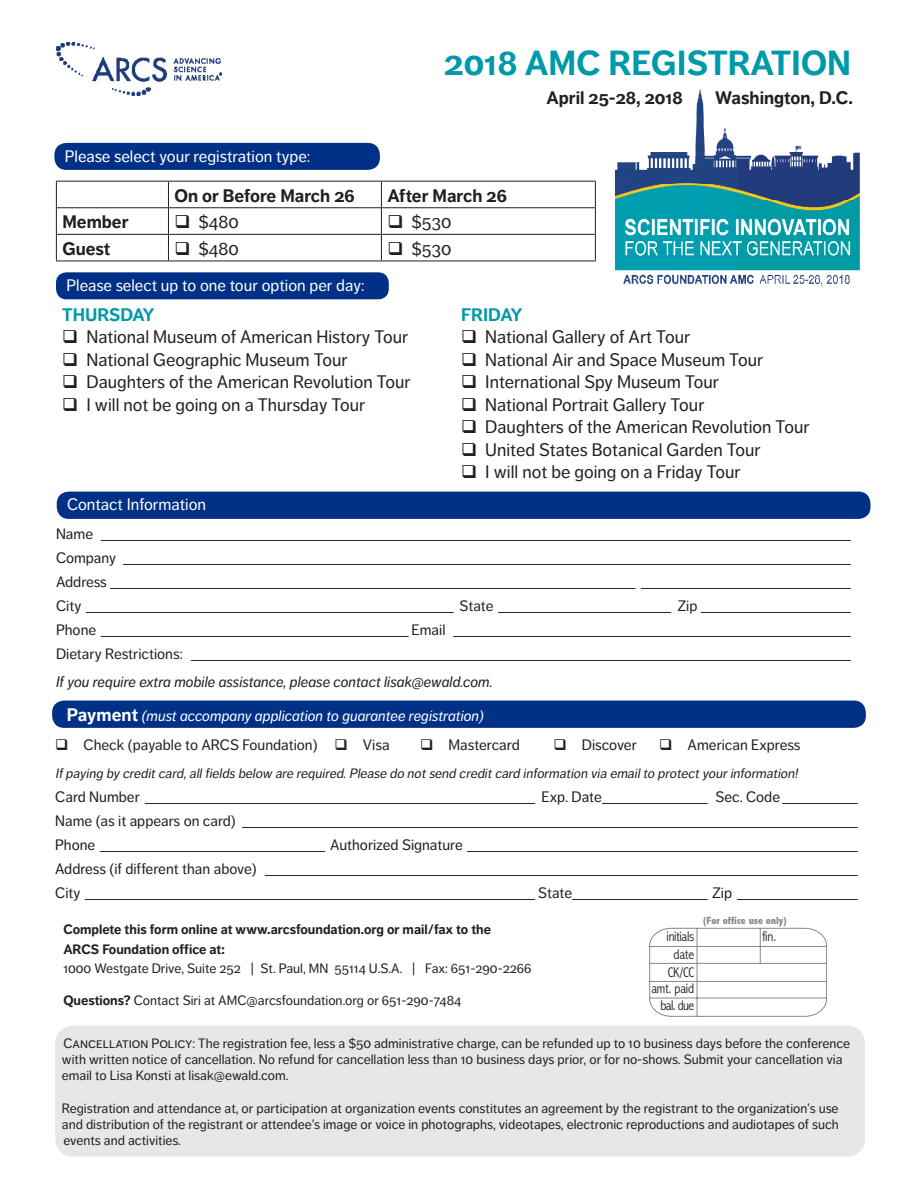
<style>
.page{position:relative;width:918px;height:1188px;background:#fff}
.page>*{position:absolute;margin:0;border:0;box-sizing:border-box;transform-origin:0 0}
.t1{font:700 34.5px "Dagny Pro";color:#0099a9}
.t2{font:18px "Dagny Pro";color:#231f20}
.t3{font:700 18px "Dagny Pro";color:#231f20}
.t4{font:700 18px "Dagny Pro";color:#0099a9}
.t5{font:16.5px "Dagny Pro";color:#fff}
.t6{font:15px/24px "Dagny Pro";color:#231f20;text-align:justify}
.t7{font:italic 15px "Dagny Pro";color:#231f20}
.t8{font:italic 15px "Dagny Pro";color:#fff}
.t9{font:300 condensed 14.1px/17.7px "Abadi";letter-spacing:-.02em;color:#231f20;text-align:center}
.t10{font:13.5px/16.2px "Dagny Pro";color:#231f20}
.t11{font:italic 13.5px "Dagny Pro";color:#231f20}
.t12{font:700 13.5px/19.5px "Dagny Pro";color:#231f20}
.t13{font:800 condensed 10.65px "Abadi";color:#86888b}
.s1{font-weight:700;font-style:normal;font-size:18px}
.s2{font-weight:700}
</style>
<div class="page">
<img style="left:56px;top:43px;width:165px;height:53px">
<div style="left:55px;top:1026px;width:810px;height:130px;background:#e6e7e9;border-radius:18px"></div>
<div style="left:54px;top:143px;width:326px;height:27px;background:#003186;border-radius:12px"></div>
<hr style="left:56px;top:181px;width:112px;height:1px;background:#231f20">
<hr style="left:168px;top:181px;width:213px;height:1px;background:#231f20">
<hr style="left:381px;top:181px;width:215px;height:1px;background:#231f20">
<hr style="left:56px;top:207px;width:112px;height:1px;background:#231f20">
<hr style="left:168px;top:207px;width:213px;height:1px;background:#231f20">
<hr style="left:381px;top:207px;width:215px;height:1px;background:#231f20">
<hr style="left:56px;top:234px;width:112px;height:1px;background:#231f20">
<svg style="left:56px;top:182px;width:1px;height:79px"></svg>
<hr style="left:168px;top:234px;width:213px;height:1px;background:#231f20">
<svg style="left:168px;top:182px;width:1px;height:79px"></svg>
<hr style="left:381px;top:234px;width:215px;height:1px;background:#231f20">
<svg style="left:381px;top:182px;width:1px;height:79px"></svg>
<svg style="left:595px;top:182px;width:1px;height:79px"></svg>
<hr style="left:56px;top:261px;width:112px;height:1px;background:#231f20">
<hr style="left:168px;top:261px;width:213px;height:1px;background:#231f20">
<hr style="left:381px;top:261px;width:215px;height:1px;background:#231f20">
<svg style="left:649px;top:928px;width:178px;height:89px"></svg>
<div style="left:52px;top:701px;width:814px;height:27px;background:#003186;border-radius:12px"></div>
<div style="left:57px;top:492px;width:814px;height:27px;background:#003186;border-radius:12px"></div>
<img style="left:615px;top:89px;width:245px;height:197px">
<div style="left:56px;top:272px;width:333px;height:27px;background:#003186;border-radius:10px"></div>
<h1 class="t1" style="left:444px;top:43px;width:408px">2018 AMC REGISTRATION</h1>
<p class="t3" style="left:547px;top:87px;width:138px">April 25-28, 2018</p>
<p class="t3" style="left:715px;top:87px;width:139px">Washington, D.C.</p>
<p class="t5" style="left:65px;top:147px;width:247px">Please select your registration type:</p>
<p class="t3" style="left:174px;top:185px;width:182px">On or Before March 26</p>
<p class="t3" style="left:387px;top:185px;width:121px">After March 26</p>
<p class="t3" style="left:62px;top:211px;width:68px">Member</p>
<p class="t2" style="left:174px;top:212px;width:66px">❑ $480</p>
<p class="t2" style="left:387px;top:212px;width:66px">❑ $530</p>
<p class="t3" style="left:62px;top:238px;width:49px">Guest</p>
<p class="t2" style="left:174px;top:238px;width:66px">❑ $480</p>
<p class="t2" style="left:387px;top:238px;width:66px">❑ $530</p>
<p class="t5" style="left:67px;top:276px;width:300px">Please select up to one tour option per day:</p>
<p class="t4" style="left:62px;top:304px;width:94px">THURSDAY</p>
<p class="t2" style="left:62px;top:327px;width:348px">❑ National Museum of American History Tour</p>
<p class="t2" style="left:62px;top:349px;width:287px">❑ National Geographic Museum Tour</p>
<p class="t2" style="left:62px;top:372px;width:350px">❑ Daughters of the American Revolution Tour</p>
<p class="t2" style="left:62px;top:394px;width:305px">❑ I will not be going on a Thursday Tour</p>
<p class="t4" style="left:461px;top:304px;width:63px">FRIDAY</p>
<p class="t2" style="left:461px;top:327px;width:231px">❑ National Gallery of Art Tour</p>
<p class="t2" style="left:461px;top:349px;width:304px">❑ National Air and Space Museum Tour</p>
<p class="t2" style="left:461px;top:372px;width:259px">❑ International Spy Museum Tour</p>
<p class="t2" style="left:461px;top:394px;width:245px">❑ National Portrait Gallery Tour</p>
<p class="t2" style="left:461px;top:417px;width:350px">❑ Daughters of the American Revolution Tour</p>
<p class="t2" style="left:461px;top:439px;width:301px">❑ United States Botanical Garden Tour</p>
<p class="t2" style="left:461px;top:462px;width:281px">❑ I will not be going on a Friday Tour</p>
<p class="t5" style="left:67px;top:494px;width:141px">Contact Information</p>
<p class="t6" style="left:56px;top:521px;width:797px">Name ____________________________________________________________________________________________________ Company _________________________________________________________________________________________________ Address ______________________________________________________________________ ____________________________ City _________________________________________________ State _______________________ Zip ____________________ Phone _________________________________________ Email _____________________________________________________ Dietary Restrictions: ________________________________________________________________________________________</p>
<p class="t7" style="left:56px;top:673px;width:438px">If you require extra mobile assistance, please contact lisak@ewald.com.</p>
<p class="t8" style="left:67px;top:708px;width:419px"><span class="s1">Payment</span> (must accompany application to guarantee registration)</p>
<p class="t6" style="left:55px;top:733px;width:336px">❑ Check (payable to ARCS Foundation) ❑ Visa</p>
<p class="t6" style="left:420px;top:733px;width:101px">❑ Mastercard</p>
<p class="t6" style="left:554px;top:733px;width:85px">❑ Discover</p>
<p class="t6" style="left:659px;top:733px;width:143px">❑ American Express</p>
<p class="t11" style="left:55px;top:766px;width:747px">Ifpaying by creditcard,allfields below are required.Please do notsend creditcard information via emailto protectyourinformation!</p>
<p class="t6" style="left:55px;top:785px;width:804px">Card Number ____________________________________________________ Exp. Date______________ Sec. Code __________ Name (as it appears on card) __________________________________________________________________________________ Phone ______________________________ Authorized Signature ____________________________________________________ Address (if different than above) _______________________________________________________________________________ City ____________________________________________________________ State__________________ Zip ________________</p>
<p class="t9" style="left:667px;top:928px;width:29px">initials date<br>CK/CC</p>
<p class="t9" style="left:651px;top:979px;width:44px;line-height:17.1px;text-align:right">amt. paid bal. due</p>
<p class="t13" style="left:702px;top:914px;width:87px">(For office use only)</p>
<p class="t12" style="left:63px;top:920px;width:429px">Complete this form online at www.arcsfoundation.org or mail/fax to the<br>ARCS Foundation office at:</p>
<p class="t10" style="left:63px;top:961px;width:470px">1000 Westgate Drive, Suite 252 | St. Paul, MN 55114 U.S.A. | Fax: 651-290-2266</p>
<p class="t10" style="left:63px;top:992px;width:400px"><span class="s2">Questions?</span> Contact Siri at AMC@arcsfoundation.org or 651-290-7484</p>
<p class="t9" style="left:762px;top:927px;width:16px">fin.</p>
<p class="t10" style="left:62px;top:1035px;width:790px">Cancellation Policy: The registration fee, less a $50 administrative charge, can be refunded up to 10 business days before the conference with written notice of cancellation. No refund for cancellation less than 10 business days prior, or for no-shows. Submit your cancellation via email to Lisa Konsti at lisak@ewald.com.</p>
<p class="t10" style="left:62px;top:1100px;width:779px;text-align:justify">Registration and attendance at, or participation at organization events constitutes an agreement by the registrant to the organization’s use and distribution of the registrant or attendee’s image or voice in photographs, videotapes, electronic reproductions and audiotapes of such events and activities.</p>
</div>
